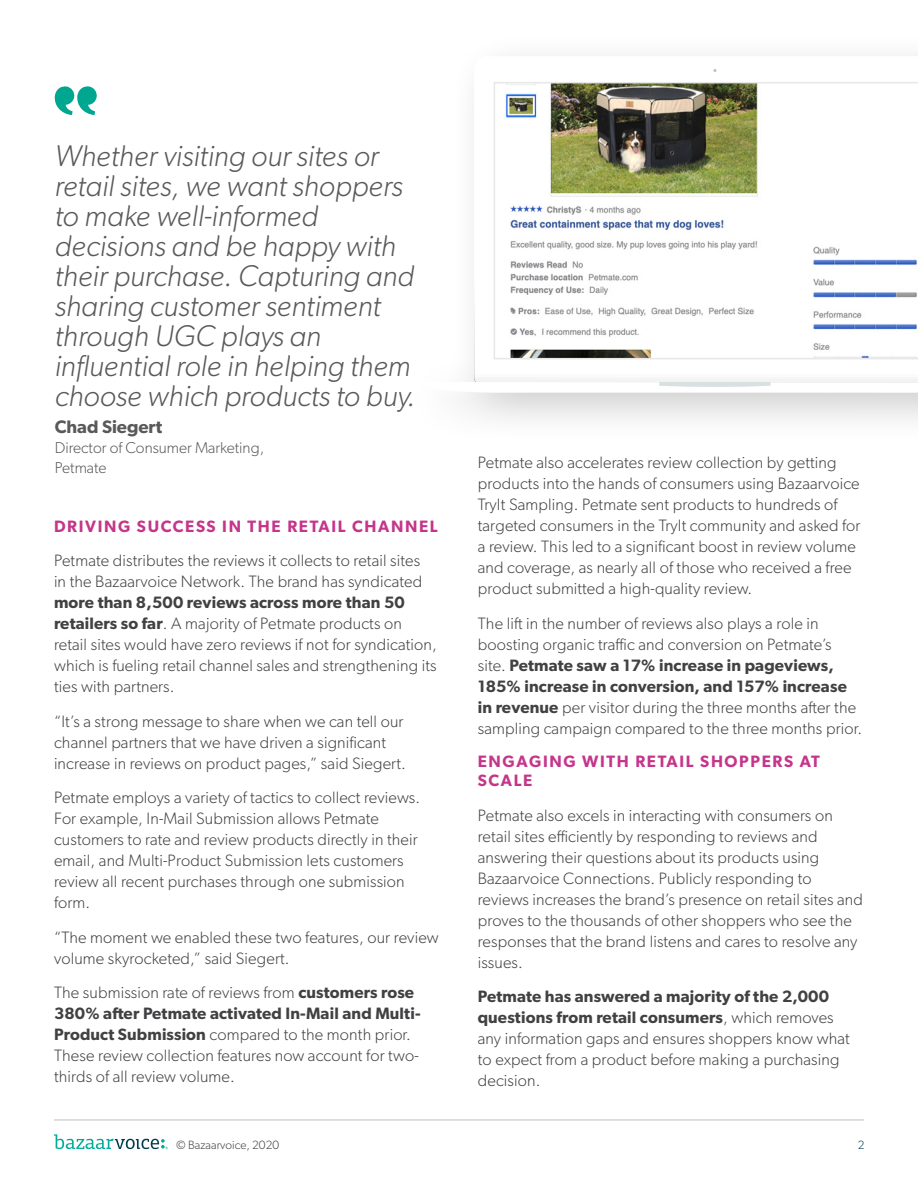
<style>
.page{position:relative;width:918px;height:1188px;background:#fff}
.page>*{position:absolute;margin:0;border:0;box-sizing:border-box;transform-origin:0 0}
.t1{font:italic 300 30px/30px "Gibson";color:#58595b}
.t2{font:600 18.15px "Gibson";color:#58595b}
.t3{font:300 16.5px/21px "Gibson";letter-spacing:.01em;color:#414042}
.t4{font:600 16.5px/19.5px "Gibson";letter-spacing:.1em;color:#c5358a}
.t5{font:300 15.75px/19.8px "Gibson";color:#58595b}
.t6{font:300 12px "Gibson";color:#414042}
.t7{font:300 12px "Gibson";color:#043e4c}
.s1{font-weight:600}
</style>
<div class="page">
<svg style="left:54px;top:1134px;width:114px;height:15px"></svg>
<hr style="left:54px;top:1120px;width:810px;height:1px;background:#bcbec0">
<div style="left:401px;top:32px;width:517px;height:413px;background:#000;opacity:.2"></div>
<svg style="left:474px;top:56px;width:444px;height:326px"></svg>
<svg style="left:421px;top:382px;width:497px;height:11px"></svg>
<svg style="left:494px;top:82px;width:424px;height:277px"></svg>
<svg style="left:54px;top:86px;width:43px;height:29px"></svg>
<p class="t1" style="left:55px;top:140px;width:362px">Whether visiting our sites or retail sites, we want shoppers to make well-informed decisions and be happy with their purchase. Capturing and sharing customer sentiment through UGC plays an influential role in helping them choose which products to buy.</p>
<p class="t2" style="left:55px;top:416px;width:109px">Chad Siegert</p>
<p class="t5" style="left:55px;top:438px;width:211px">Director of Consumer Marketing,<br>Petmate</p>
<p class="t4" style="left:54px;top:516px;width:385px">DRIVING SUCCESS IN THE RETAIL CHANNEL</p>
<p class="t3" style="left:54px;top:550px;width:370px">Petmate distributes the reviews it collects to retail sites in the Bazaarvoice Network. The brand has syndicated</p>
<p class="t3" style="left:54px;top:592px;width:384px"><span class="s1">more than 8,500 reviews across more than 50 retailers so far</span>. A majority of Petmate products on retail sites would have zero reviews if not for syndication, which is fueling retail channel sales and strengthening its ties with partners.</p>
<p class="t3" style="left:54px;top:710px;width:353px">“It’s a strong message to share when we can tell our channel partners that we have driven a significant increase in reviews on product pages,” said Siegert.</p>
<p class="t3" style="left:54px;top:787px;width:368px">Petmate employs a variety of tactics to collect reviews.<br>For example, In-Mail Submission allows Petmate customers to rate and review products directly in their email, and Multi-Product Submission lets customers review all recent purchases through one submission form.</p>
<p class="t3" style="left:54px;top:926px;width:386px">“The moment we enabled these two features, our review volume skyrocketed,” said Siegert.</p>
<p class="t3" style="left:54px;top:982px;width:368px">The submission rate of reviews from <span class="s1">customers rose 380% after Petmate activated In-Mail and Multi-Product Submission</span> compared to the month prior.<br>These review collection features now account for two&shy;thirds of all review volume.</p>
<p class="t3" style="left:478px;top:452px;width:384px">Petmate also accelerates review collection by getting products into the hands of consumers using Bazaarvoice TryIt Sampling. Petmate sent products to hundreds of targeted consumers in the TryIt community and asked for a review. This led to a significant boost in review volume and coverage, as nearly all of those who received a free product submitted a high-quality review.</p>
<p class="t3" style="left:478px;top:612px;width:386px">The lift in the number of reviews also plays a role in boosting organic traffic and conversion on Petmate’s site. <span class="s1">Petmate saw a 17% increase in pageviews, 185% increase in conversion, and 157% increase in revenue</span> per visitor during the three months after the sampling campaign compared to the three months prior.</p>
<p class="t4" style="left:478px;top:751px;width:343px">ENGAGING WITH RETAIL SHOPPERS AT<br>SCALE</p>
<p class="t3" style="left:478px;top:804px;width:387px">Petmate also excels in interacting with consumers on retail sites efficiently by responding to reviews and answering their questions about its products using Bazaarvoice Connections. Publicly responding to reviews increases the brand’s presence on retail sites and proves to the thousands of other shoppers who see the responses that the brand listens and cares to resolve any issues.</p>
<p class="t3" style="left:478px;top:986px;width:374px"><span class="s1">Petmate has answered a majority of the 2,000 questions from retail consumers</span>, which removes any information gaps and ensures shoppers know what to expect from a product before making a purchasing decision.</p>
<p class="t6" style="left:176px;top:1138px;width:104px">© Bazaarvoice, 2020</p>
<p class="t7" style="left:858px;top:1138px;width:8px">2</p>
</div>
